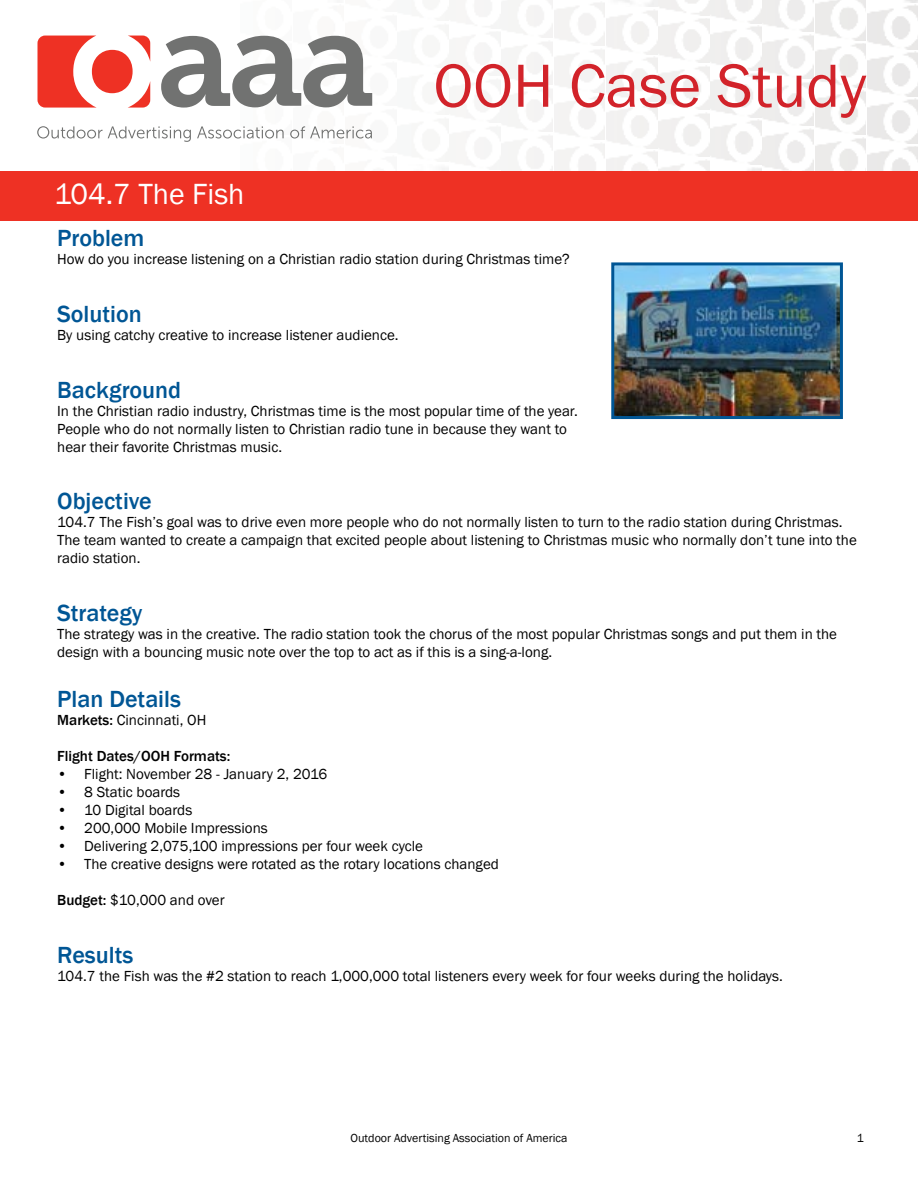
<style>
.page{position:relative;width:918px;height:1188px;background:#fff}
.page>*{position:absolute;margin:0;border:0;box-sizing:border-box;transform-origin:0 0}
.t1{font:63px "Franklin Gothic";color:#d2232a}
.t2{font:30px "Franklin Gothic";color:#fff}
.t3{font:500 24px "Franklin Gothic";color:#005695}
.t4{font:15px/18px "Franklin Gothic";color:#000}
.t5{font:500 15px "Franklin Gothic";color:#000}
.t6{font:12px "Franklin Gothic";color:#000}
.s1{font-weight:500}
</style>
<div class="page">
<img style="left:615px;top:266px;width:224px;height:149px">
<div style="left:611px;top:262px;width:232px;height:157px;border:3px solid #005695"></div>
<img style="left:646px;top:0;width:272px;height:171px">
<img style="left:606px;top:57px;width:51px;height:44px">
<img style="left:659px;top:65px;width:50px;height:45px">
<img style="left:711px;top:73px;width:50px;height:44px">
<img style="left:763px;top:82px;width:51px;height:44px">
<img style="left:815px;top:90px;width:51px;height:45px">
<img style="left:606px;top:10px;width:51px;height:44px">
<img style="left:659px;top:18px;width:50px;height:45px">
<img style="left:711px;top:26px;width:50px;height:44px">
<img style="left:763px;top:34px;width:51px;height:45px">
<img style="left:815px;top:43px;width:51px;height:44px">
<img style="left:620px;top:0;width:37px;height:7px">
<img style="left:659px;top:0;width:50px;height:15px">
<img style="left:711px;top:0;width:50px;height:23px">
<img style="left:763px;top:0;width:51px;height:32px">
<img style="left:815px;top:0;width:51px;height:40px">
<img style="left:372px;top:93px;width:1px;height:13px">
<img style="left:606px;top:104px;width:51px;height:44px">
<img style="left:659px;top:112px;width:50px;height:45px">
<img style="left:711px;top:120px;width:50px;height:44px">
<img style="left:763px;top:129px;width:51px;height:42px">
<img style="left:815px;top:137px;width:51px;height:34px">
<img style="left:606px;top:151px;width:51px;height:20px">
<img style="left:659px;top:159px;width:50px;height:12px">
<img style="left:711px;top:167px;width:50px;height:4px">
<img style="left:867px;top:5px;width:51px;height:44px">
<img style="left:867px;top:0;width:51px;height:2px">
<img style="left:867px;top:52px;width:51px;height:44px">
<img style="left:867px;top:99px;width:51px;height:44px">
<img style="left:867px;top:146px;width:51px;height:25px">
<svg style="left:37px;top:126px;width:154px;height:16px"></svg>
<svg style="left:197px;top:126px;width:87px;height:13px"></svg>
<svg style="left:290px;top:126px;width:82px;height:13px"></svg>
<svg style="left:38px;top:36px;width:112px;height:72px"></svg>
<svg style="left:161px;top:36px;width:211px;height:72px"></svg>
<div style="left:0;top:171px;width:918px;height:50px;background:#ee3124"></div>
<h2 class="t2" style="left:54px;top:175px;width:192px">104.7 The Fish</h2>
<h1 class="t1" style="left:434px;top:47px;width:434px">OOH Case Study</h1>
<h3 class="t3" style="left:57px;top:223px;width:89px">Problem</h3>
<p class="t4" style="left:57px;top:251px;width:514px">How do you increase listening on a Christian radio station during Christmas time?</p>
<h3 class="t3" style="left:57px;top:299px;width:86px">Solution</h3>
<p class="t4" style="left:57px;top:326px;width:343px">By using catchy creative to increase listener audience.</p>
<h3 class="t3" style="left:57px;top:375px;width:125px">Background</h3>
<p class="t4" style="left:57px;top:402px;width:522px">In the Christian radio industry, Christmas time is the most popular time of the year.<br>People who do not normally listen to Christian radio tune in because they want to hear their favorite Christmas music.</p>
<h3 class="t3" style="left:57px;top:486px;width:96px">Objective</h3>
<p class="t4" style="left:57px;top:513px;width:801px">104.7 The Fish’s goal was to drive even more people who do not normally listen to turn to the radio station during Christmas.<br>The team wanted to create a campaign that excited people about listening to Christmas music who normally don’t tune into the radio station.</p>
<h3 class="t3" style="left:57px;top:598px;width:87px">Strategy</h3>
<p class="t4" style="left:57px;top:625px;width:781px">The strategy was in the creative. The radio station took the chorus of the most popular Christmas songs and put them in the design with a bouncing music note over the top to act as if this is a sing-a-long.</p>
<h3 class="t3" style="left:57px;top:684px;width:125px">Plan Details</h3>
<p class="t4" style="left:57px;top:711px;width:151px"><span class="s1">Markets:</span> Cincinnati, OH</p>
<p class="t5" style="left:57px;top:747px;width:175px">Flight Dates/OOH Formats:</p>
<p class="t4" style="left:57px;top:765px;width:271px">• Flight: November 28 - January 2, 2016</p>
<p class="t4" style="left:57px;top:783px;width:124px">• 8 Static boards</p>
<p class="t4" style="left:57px;top:801px;width:137px">• 10 Digital boards</p>
<p class="t4" style="left:57px;top:819px;width:212px">• 200,000 Mobile Impressions</p>
<p class="t4" style="left:57px;top:837px;width:367px">• Delivering 2,075,100 impressions per four week cycle</p>
<p class="t4" style="left:57px;top:855px;width:443px">• The creative designs were rotated as the rotary locations changed</p>
<p class="t4" style="left:57px;top:891px;width:169px"><span class="s1">Budget:</span> $10,000 and over</p>
<h3 class="t3" style="left:57px;top:940px;width:78px">Results</h3>
<p class="t4" style="left:57px;top:967px;width:727px">104.7 the Fish was the #2 station to reach 1,000,000 total listeners every week for four weeks during the holidays.</p>
<p class="t6" style="left:351px;top:1131px;width:219px">Outdoor Advertising Association of America</p>
<p class="t6" style="left:857px;top:1131px;width:9px">1</p>
</div>
